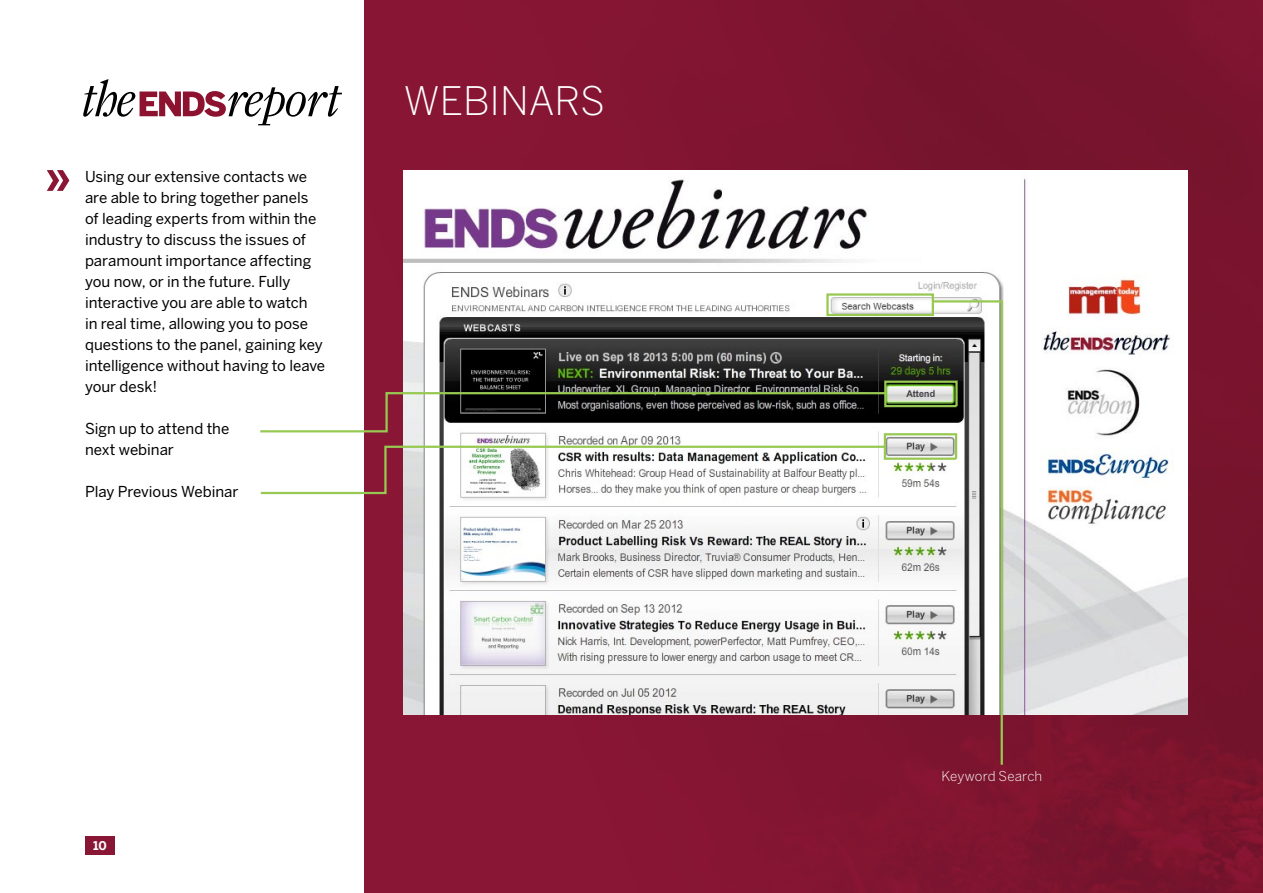
<style>
.page{position:relative;width:1263px;height:893px;background:#fff}
.page>*{position:absolute;margin:0;border:0;box-sizing:border-box;transform-origin:0 0}
.t1{font:300 39px "Benton Sans";color:#fff}
.t2{font:15px/21px "Benton Sans";letter-spacing:-.005em;color:#000}
.t3{font:300 13.5px "Benton Sans";letter-spacing:.005em;color:#fff}
.t4{font:700 12px "Benton Sans";color:#fff}
</style>
<div class="page">
<svg style="left:83px;top:79px;width:259px;height:46px"></svg>
<div style="left:85px;top:836px;width:30px;height:19px;background:#891635"></div>
<img style="left:365px;top:0;width:898px;height:893px">
<svg style="left:47px;top:170px;width:22px;height:21px"></svg>
<img style="left:404px;top:170px;width:783px;height:545px">
<svg style="left:260px;top:292px;width:744px;height:475px"></svg>
<p class="t2" style="left:85px;top:166px;width:242px">Using our extensive contacts we are able to bring together panels of leading experts from within the industry to discuss the issues of paramount importance affecting you now, or in the future. Fully interactive you are able to watch<br>in real time, allowing you to pose questions to the panel, gaining key intelligence without having to leave your desk!</p>
<p class="t2" style="left:85px;top:418px;width:146px">Sign up to attend the next webinar</p>
<p class="t2" style="left:85px;top:481px;width:155px">Play Previous Webinar</p>
<h1 class="t1" style="left:404px;top:77px;width:122px">Webinars</h1>
<p class="t4" style="left:93px;top:839px;width:15px">10</p>
<p class="t3" style="left:941px;top:768px;width:102px">Keyword Search</p>
</div>
